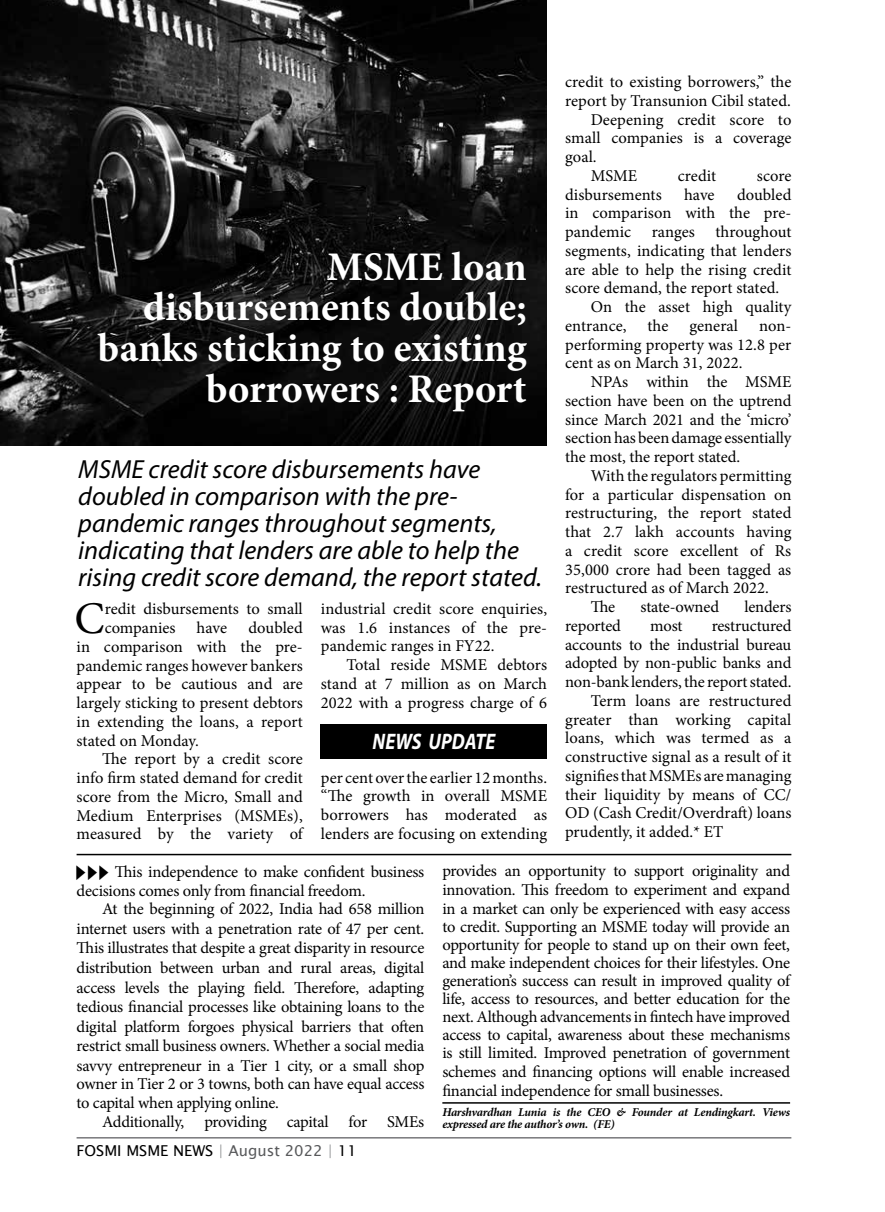
<style>
.page{position:relative;width:885px;height:1212px;background:#fff}
.page>*{position:absolute;margin:0;border:0;box-sizing:border-box;transform-origin:0 0}
.t1{font:45.3px "Minion Pro";color:#000}
.t2{font:700 40.65px/40.7px "Minion Pro";color:#fff;text-align:right}
.t3{font:italic 26.25px/27px "Myriad Pro";color:#000}
.t4{font:italic 700 22.5px "Myriad Pro";color:#fff;scale:.85 1}
.t5{font:16.5px/18.8px "Minion Pro";color:#000;text-align:justify}
.t6{font:15px "Lucida Sans Unicode";color:#000}
.t7{font:italic 700 12px/12px "Minion Pro";letter-spacing:-.02em;color:#000}
.s1{font-family:"Four CPK Head 1";font-weight:700}
.s2{color:#808285}
.s3{color:#58595b}
</style>
<div class="page">
<hr style="left:77px;top:1137px;width:714px;height:1px;background:#77787b">
<hr style="left:442px;top:1102px;width:348px;height:1px;background:#000">
<hr style="left:77px;top:854px;width:714px;height:1px;background:#000">
<img style="left:0;top:0;width:547px;height:446px">
<div style="left:320px;top:724px;width:227px;height:35px;background:#000"></div>
<h2 class="t2" style="left:98px;top:246px;width:430px">MSME loan disbursements double; banks sticking to existing borrowers : Report</h2>
<h3 class="t3" style="left:78px;top:455px;width:465px">MSME credit score disbursements have doubled in comparison with the pre&shy;pandemic ranges throughout segments, indicating that lenders are able to help the rising credit score demand, the report stated.</h3>
<h1 class="t1" style="left:75px;top:588px;width:32px">C</h1>
<p class="t5" style="left:105px;top:600px;width:199px">redit disbursements to small companies</p>
<p class="t5" style="left:77px;top:618px;width:228px;text-indent:172px">doubled in comparison with the pre&shy;pandemic ranges however bankers appear to be cautious and are largely sticking to present debtors in extending the loans, a report stated on Monday.</p>
<p class="t5" style="left:77px;top:750px;width:228px;text-indent:26px">The report by a credit score info firm stated demand for credit score from the Micro, Small and Medium Enterprises (MSMEs), measured by the variety of</p>
<p class="t5" style="left:197px;top:618px;width:32px">have</p>
<p class="t5" style="left:321px;top:599px;width:228px">industrial credit score enquiries, was 1.6 instances of the pre&shy;pandemic ranges in FY22.</p>
<p class="t5" style="left:321px;top:655px;width:228px;text-indent:26px">Total reside MSME debtors stand at 7 million as on March 2022 with a progress charge of 6</p>
<h3 class="t4" style="left:372px;top:726px;width:146px">NEWS UPDATE</h3>
<p class="t5" style="left:321px;top:768px;width:228px">per cent over the earlier 12 months. “The growth in overall MSME borrowers has moderated as lenders are focusing on extending</p>
<p class="t5" style="left:565px;top:73px;width:228px">credit to existing borrowers,” the</p>
<p class="t5" style="left:565px;top:91px;width:227px">report by Transunion Cibil stated.</p>
<p class="t5" style="left:590px;top:110px;width:202px">Deepening credit score to</p>
<p class="t5" style="left:565px;top:129px;width:228px">small companies is a coverage</p>
<p class="t5" style="left:565px;top:148px;width:33px">goal.</p>
<p class="t5" style="left:590px;top:166px;width:48px">MSME</p>
<p class="t5" style="left:677px;top:166px;width:40px">credit</p>
<p class="t5" style="left:756px;top:166px;width:36px">score</p>
<p class="t5" style="left:565px;top:185px;width:98px">disbursements</p>
<p class="t5" style="left:684px;top:185px;width:32px">have</p>
<p class="t5" style="left:737px;top:185px;width:56px">doubled</p>
<p class="t5" style="left:565px;top:204px;width:228px">in comparison with the pre-</p>
<p class="t5" style="left:565px;top:223px;width:228px">pandemic ranges throughout</p>
<p class="t5" style="left:565px;top:241px;width:228px">segments, indicating that lenders</p>
<p class="t5" style="left:565px;top:260px;width:228px">are able to help the rising credit</p>
<p class="t5" style="left:565px;top:279px;width:216px">score demand, the report stated.</p>
<p class="t5" style="left:590px;top:298px;width:202px">On the asset high quality</p>
<p class="t5" style="left:565px;top:316px;width:63px">entrance,</p>
<p class="t5" style="left:647px;top:316px;width:23px">the</p>
<p class="t5" style="left:689px;top:316px;width:50px">general</p>
<p class="t5" style="left:565px;top:316px;width:228px;text-indent:194px">non&shy;performing property was 12.8 per cent as on March 31, 2022.</p>
<p class="t5" style="left:565px;top:372px;width:228px;text-indent:26px">NPAs within the MSME section have been on the uptrend since March 2021 and the ‘micro’ section has been damage essentially the most, the report stated.</p>
<p class="t5" style="left:590px;top:466px;width:202px">With the regulators permitting</p>
<p class="t5" style="left:565px;top:485px;width:228px">for a particular dispensation on</p>
<p class="t5" style="left:565px;top:504px;width:228px">restructuring, the report stated</p>
<p class="t5" style="left:565px;top:522px;width:228px">that 2.7 lakh accounts having</p>
<p class="t5" style="left:565px;top:541px;width:228px">a credit score excellent of Rs</p>
<p class="t5" style="left:565px;top:560px;width:228px">35,000 crore had been tagged as</p>
<p class="t5" style="left:565px;top:579px;width:205px">restructured as of March 2022.</p>
<p class="t5" style="left:590px;top:597px;width:26px">The</p>
<p class="t5" style="left:640px;top:597px;width:80px">state-owned</p>
<p class="t5" style="left:744px;top:597px;width:48px">lenders</p>
<p class="t5" style="left:565px;top:616px;width:57px">reported</p>
<p class="t5" style="left:650px;top:616px;width:34px">most</p>
<p class="t5" style="left:711px;top:616px;width:81px">restructured</p>
<p class="t5" style="left:565px;top:635px;width:228px">accounts to the industrial bureau</p>
<p class="t5" style="left:565px;top:654px;width:228px">adopted by non-public banks and</p>
<p class="t5" style="left:565px;top:672px;width:228px">non-bank lenders, the report stated.</p>
<p class="t5" style="left:590px;top:691px;width:202px">Term loans are restructured</p>
<p class="t5" style="left:565px;top:710px;width:228px">greater than working capital</p>
<p class="t5" style="left:565px;top:729px;width:228px">loans, which was termed as a</p>
<p class="t5" style="left:565px;top:747px;width:228px">constructive signal as a result of it</p>
<p class="t5" style="left:565px;top:766px;width:228px">signifies that MSMEs are managing</p>
<p class="t5" style="left:565px;top:785px;width:228px">their liquidity by means of CC/</p>
<p class="t5" style="left:565px;top:804px;width:228px">OD (Cash Credit/Overdraft) loans</p>
<p class="t5" style="left:565px;top:822px;width:160px">prudently, it added.* ET</p>
<p class="t5" style="left:77px;top:862px;width:349px"><span class="s1">ÁÁÁ</span> This independence to make confident business decisions comes only from financial freedom.</p>
<p class="t5" style="left:77px;top:899px;width:349px;line-height:19.4px;text-indent:26px">At the beginning of 2022, India had 658 million internet users with a penetration rate of 47 per cent.<br>This illustrates that despite a great disparity in resource distribution between urban and rural areas, digital access levels the playing field. Therefore, adapting tedious financial processes like obtaining loans to the digital platform forgoes physical barriers that often restrict small business owners. Whether a social media savvy entrepreneur in a Tier 1 city, or a small shop owner in Tier 2 or 3 towns, both can have equal access to capital when applying online.</p>
<p class="t5" style="left:102px;top:1112px;width:324px">Additionally, providing capital for SMEs</p>
<p class="t6" style="left:77px;top:1138px;width:282px">FOSMI MSME NEWS <span class="s2">|</span> <span class="s3">August 2022</span> <span class="s2">|</span> 11</p>
<p class="t5" style="left:442px;top:862px;width:349px;line-height:18.3px">provides an opportunity to support originality and innovation. This freedom to experiment and expand in a market can only be experienced with easy access to credit. Supporting an MSME today will provide an opportunity for people to stand up on their own feet, and make independent choices for their lifestyles. One generation’s success can result in improved quality of life, access to resources, and better education for the next. Although advancements in fintech have improved access to capital, awareness about these mechanisms is still limited. Improved penetration of government schemes and financing options will enable increased financial independence for small businesses.</p>
<p class="t7" style="left:442px;top:1106px;width:349px">Harshvardhan Lunia is the CEO &amp; Founder at Lendingkart. Views expressed are the author’s own. (FE)</p>
</div>
